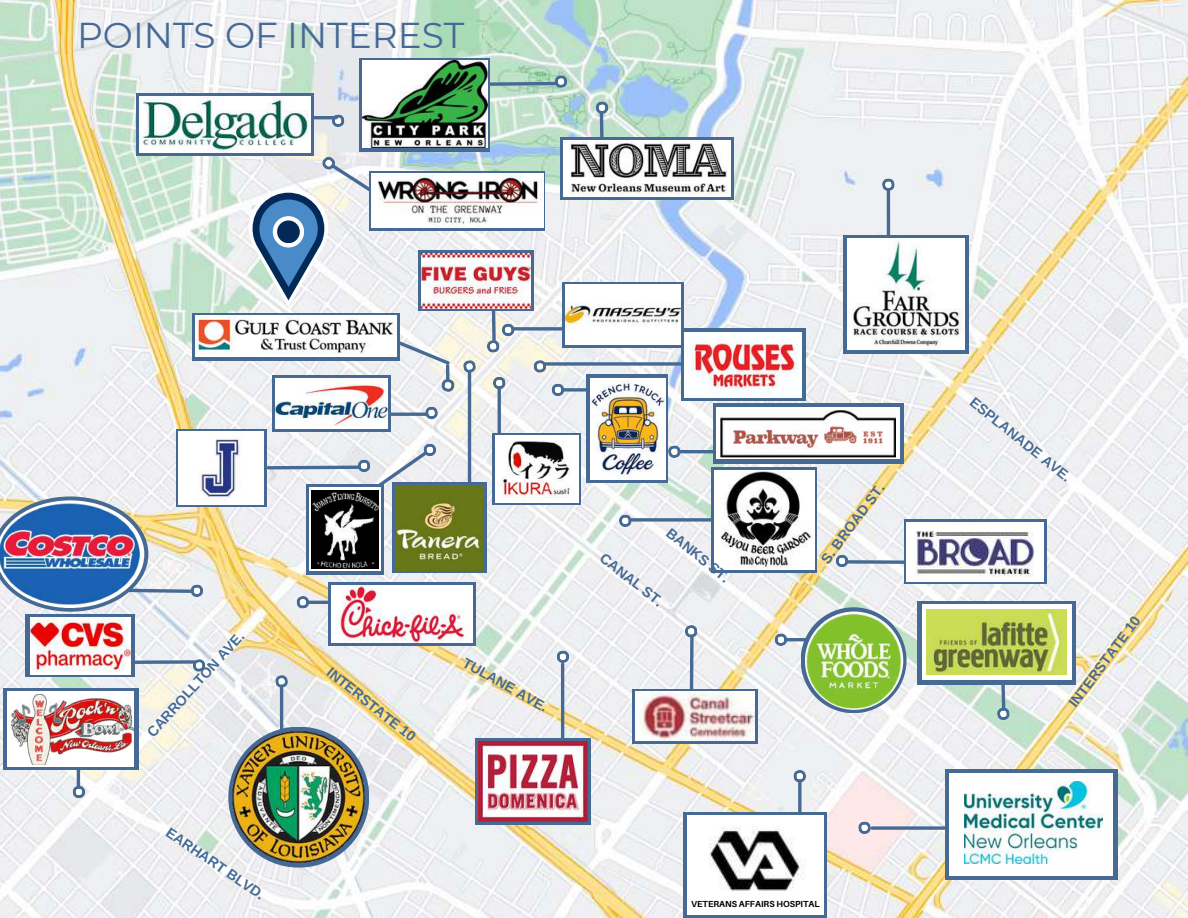
<style>
.page{position:relative;width:1188px;height:918px;background:#fff}
.page>*{position:absolute;margin:0;border:0;box-sizing:border-box;transform-origin:0 0}
.t1{font:35.85px "Montserrat";color:#466a94}
.t2{font:700 14.25px "Arimo";color:#466a94}
.t3{font:700 8.85px "Aileron";color:#000}
</style>
<div class="page">
<img style="left:0;top:0;width:1188px;height:918px">
<hr style="left:311px;top:413px;width:120px;height:3px;background:#466a94">
<svg style="left:425px;top:406px;width:13px;height:13px"></svg>
<svg style="left:619px;top:514px;width:13px;height:13px"></svg>
<svg style="left:793px;top:770px;width:13px;height:13px"></svg>
<svg style="left:858px;top:821px;width:13px;height:13px"></svg>
<hr style="left:306px;top:601px;width:125px;height:3px;background:#466a94">
<svg style="left:296px;top:596px;width:13px;height:13px"></svg>
<svg style="left:72px;top:785px;width:13px;height:14px"></svg>
<svg style="left:275px;top:675px;width:13px;height:13px"></svg>
<svg style="left:556px;top:650px;width:14px;height:13px"></svg>
<svg style="left:533px;top:360px;width:14px;height:13px"></svg>
<svg style="left:668px;top:445px;width:13px;height:13px"></svg>
<svg style="left:565px;top:388px;width:22px;height:4px"></svg>
<svg style="left:551px;top:383px;width:14px;height:13px"></svg>
<hr style="left:887px;top:186px;width:3px;height:78px;background:#466a94">
<svg style="left:882px;top:178px;width:13px;height:13px"></svg>
<svg style="left:332px;top:114px;width:13px;height:13px"></svg>
<svg style="left:835px;top:554px;width:69px;height:14px"></svg>
<hr style="left:783px;top:638px;width:76px;height:3px;background:#466a94">
<svg style="left:774px;top:633px;width:14px;height:13px"></svg>
<svg style="left:587px;top:375px;width:81px;height:108px"></svg>
<img style="left:590px;top:379px;width:75px;height:100px">
<svg style="left:997px;top:685px;width:13px;height:35px"></svg>
<div style="left:917px;top:601px;width:159px;height:84px;background:#466a94"></div>
<div style="left:922px;top:605px;width:150px;height:75px;background:#fff"></div>
<img style="left:926px;top:610px;width:140px;height:65px">
<svg style="left:685px;top:625px;width:13px;height:64px"></svg>
<svg style="left:633px;top:689px;width:125px;height:55px"></svg>
<img style="left:636px;top:692px;width:119px;height:48px">
<svg style="left:801px;top:607px;width:106px;height:106px"></svg>
<img style="left:804px;top:612px;width:100px;height:98px">
<svg style="left:872px;top:826px;width:73px;height:4px"></svg>
<div style="left:945px;top:769px;width:173px;height:111px;background:#466a94"></div>
<div style="left:950px;top:773px;width:163px;height:102px;background:#fefefe"></div>
<img style="left:964px;top:782px;width:139px;height:82px">
<hr style="left:561px;top:664px;width:3px;height:144px;background:#466a94">
<div style="left:475px;top:738px;width:116px;height:86px;background:linear-gradient(to right,#466a94,#466a94)"></div>
<img style="left:478px;top:742px;width:110px;height:79px">
<svg style="left:798px;top:781px;width:4px;height:31px"></svg>
<svg style="left:683px;top:812px;width:144px;height:106px;background:#5e7da1"></svg>
<div style="left:687px;top:816px;width:136px;height:99px;background:#fefefe"></div>
<img style="left:709px;top:826px;width:95px;height:65px">
<div style="left:272px;top:375px;width:118px;height:57px;background:#466a94"></div>
<img style="left:276px;top:378px;width:111px;height:51px">
<div style="left:306px;top:484px;width:78px;height:91px;background:#466a94"></div>
<svg style="left:309px;top:508px;width:72px;height:63px"></svg>
<img style="left:312px;top:508px;width:67px;height:60px">
<svg style="left:329px;top:582px;width:147px;height:64px"></svg>
<img style="left:332px;top:585px;width:141px;height:57px">
<img style="left:0;top:496px;width:204px;height:116px">
<img style="left:0;top:501px;width:163px;height:106px">
<svg style="left:135px;top:659px;width:71px;height:13px"></svg>
<svg style="left:26px;top:615px;width:109px;height:62px"></svg>
<img style="left:30px;top:618px;width:101px;height:56px">
<hr style="left:77px;top:736px;width:3px;height:50px;background:#466a94">
<div style="left:3px;top:688px;width:135px;height:82px;background:#466a94"></div>
<div style="left:7px;top:692px;width:127px;height:75px;background:#fff"></div>
<img style="left:12px;top:695px;width:121px;height:70px">
<hr style="left:280px;top:686px;width:3px;height:159px;background:#466a94">
<svg style="left:228px;top:727px;width:141px;height:141px"></svg>
<img style="left:233px;top:731px;width:131px;height:132px">
<svg style="left:515px;top:327px;width:48px;height:4px"></svg>
<svg style="left:563px;top:282px;width:121px;height:66px"></svg>
<img style="left:566px;top:285px;width:115px;height:60px">
<hr style="left:680px;top:450px;width:76px;height:3px;background:#466a94">
<div style="left:713px;top:403px;width:191px;height:61px;background:#466a94"></div>
<svg style="left:716px;top:407px;width:184px;height:52px"></svg>
<img style="left:720px;top:410px;width:176px;height:47px">
<svg style="left:631px;top:518px;width:81px;height:4px"></svg>
<svg style="left:712px;top:467px;width:105px;height:106px"></svg>
<img style="left:715px;top:470px;width:99px;height:100px">
<svg style="left:904px;top:519px;width:142px;height:65px"></svg>
<img style="left:906px;top:522px;width:138px;height:59px">
<svg style="left:595px;top:101px;width:14px;height:36px"></svg>
<svg style="left:560px;top:137px;width:173px;height:63px;background:#607fa3"></svg>
<img style="left:563px;top:140px;width:167px;height:56px">
<svg style="left:545px;top:362px;width:136px;height:4px"></svg>
<svg style="left:681px;top:329px;width:125px;height:72px"></svg>
<img style="left:685px;top:332px;width:117px;height:65px">
<svg style="left:843px;top:235px;width:126px;height:118px;background:#5c7ca0"></svg>
<img style="left:847px;top:238px;width:117px;height:111px">
<svg style="left:490px;top:75px;width:78px;height:13px"></svg>
<svg style="left:359px;top:58px;width:131px;height:94px"></svg>
<img style="left:362px;top:61px;width:125px;height:87px">
<hr style="left:268px;top:116px;width:68px;height:3px;background:#466a94">
<svg style="left:137px;top:94px;width:177px;height:62px"></svg>
<img style="left:140px;top:97px;width:171px;height:56px">
<div style="left:418px;top:250px;width:116px;height:61px;background:#466a94"></div>
<img style="left:421px;top:253px;width:110px;height:55px">
<svg style="left:249px;top:156px;width:161px;height:151px"></svg>
<svg style="left:369px;top:171px;width:175px;height:59px"></svg>
<img style="left:371px;top:174px;width:172px;height:54px">
<svg style="left:379px;top:332px;width:73px;height:35px"></svg>
<div style="left:192px;top:313px;width:208px;height:48px;background:#466a94"></div>
<img style="left:195px;top:315px;width:201px;height:42px">
<svg style="left:446px;top:366px;width:4px;height:12px"></svg>
<svg style="left:441px;top:378px;width:14px;height:15px"></svg>
<svg style="left:487px;top:284px;width:28px;height:69px"></svg>
<hr style="left:498px;top:385px;width:3px;height:110px;background:#466a94">
<svg style="left:492px;top:433px;width:89px;height:72px"></svg>
<img style="left:495px;top:436px;width:83px;height:66px">
<svg style="left:493px;top:376px;width:13px;height:14px"></svg>
<hr style="left:468px;top:368px;width:3px;height:135px;background:#466a94">
<div style="left:392px;top:483px;width:95px;height:90px;background:linear-gradient(to right,#466a94,#466a94)"></div>
<img style="left:395px;top:485px;width:89px;height:85px">
<svg style="left:463px;top:360px;width:13px;height:13px"></svg>
<svg style="left:176px;top:429px;width:91px;height:78px"></svg>
<img style="left:178px;top:432px;width:86px;height:72px">
<svg style="left:265px;top:443px;width:171px;height:65px"></svg>
<h1 class="t1" style="left:77px;top:14px;width:389px">POINTS OF INTEREST</h1>
<p class="t2" style="left:144px;top:729px;width:138px;rotate:-48deg">CARROLLTON AVE.</p>
<p class="t2" style="left:172px;top:824px;width:118px;rotate:34deg">EARHART BLVD.</p>
<p class="t2" style="left:334px;top:664px;width:111px;rotate:39deg">INTERSTATE 10</p>
<p class="t2" style="left:468px;top:655px;width:96px;rotate:29deg">TULANE AVE.</p>
<p class="t2" style="left:673px;top:525px;width:78px;rotate:39deg">BANKS ST.</p>
<p class="t2" style="left:607px;top:550px;width:77px;rotate:38deg">CANAL ST.</p>
<p class="t2" style="left:818px;top:557px;width:97px;rotate:-53deg">S. BROAD ST.</p>
<p class="t3" style="left:691px;top:898px;width:130px">VETERANS AFFAIRS HOSPITAL</p>
<p class="t2" style="left:977px;top:394px;width:126px;rotate:39deg">ESPLANADE AVE.</p>
<p class="t2" style="left:1066px;top:700px;width:111px;rotate:-53deg">INTERSTATE 10</p>
</div>
